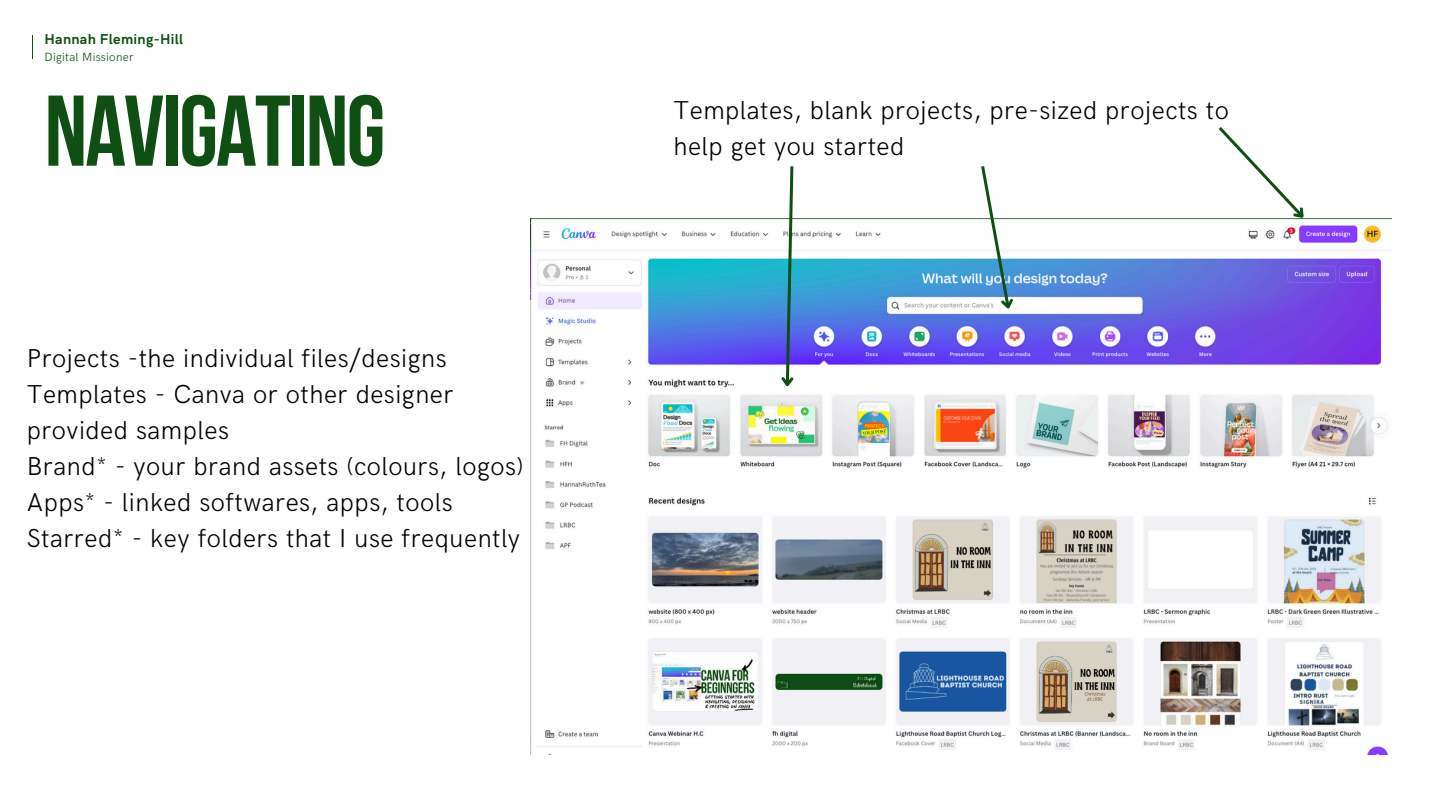
<style>
.page{position:relative;width:1440px;height:810px;background:#fff}
.page>*{position:absolute;margin:0;border:0;box-sizing:border-box;transform-origin:0 0}
.t1{font:100.3px "Bebas Neue Cyrillic";letter-spacing:-.02em;color:#0f4f14}
.t2{font:300 26px/36px "HK Grotesk";letter-spacing:.02em;color:#000}
.t3{font:700 14.4px "HK Grotesk";letter-spacing:.02em;color:#0f4f14}
.t4{font:300 12px "HK Grotesk";letter-spacing:.02em;color:#0f4f14}
</style>
<div class="page">
<img style="left:530px;top:218px;width:861px;height:537px">
<svg style="left:1216px;top:127px;width:96px;height:99px"></svg>
<svg style="left:779px;top:166px;width:17px;height:224px"></svg>
<svg style="left:979px;top:166px;width:39px;height:148px"></svg>
<p class="t3" style="left:45px;top:31px;width:140px">Hannah Fleming-Hill</p>
<p class="t4" style="left:45px;top:50px;width:91px">Digital Missioner</p>
<p class="t1" style="left:45px;top:90px;width:342px">NAVIGATING</p>
<h1 class="t2" style="left:27px;top:342px;width:498px">Projects -the individual files/designs Templates - Canva or other designer provided samples<br>Brand* - your brand assets (colours, logos)<br>Apps* - linked softwares, apps, tools Starred* - key folders that I use frequently</h1>
<h2 class="t2" style="left:673px;top:94px;width:557px">Templates, blank projects, pre-sized projects to help get you started</h2>
</div>
